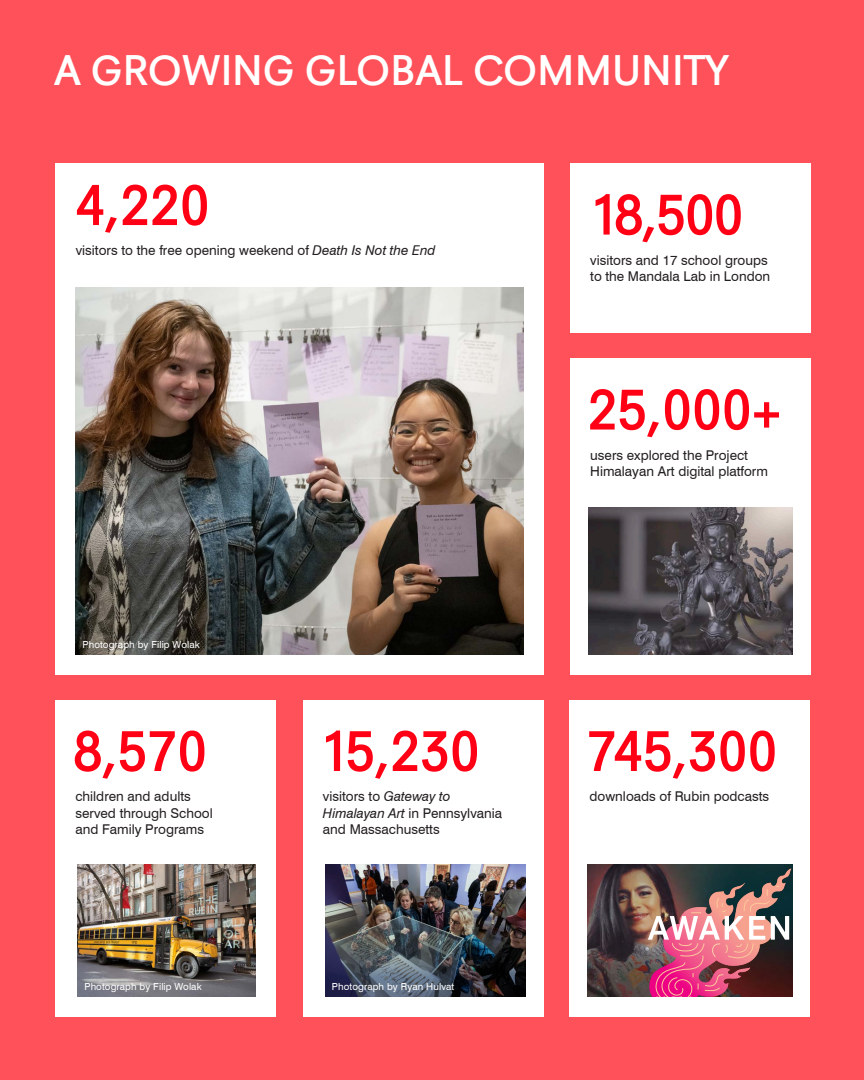
<style>
.page{position:relative;width:864px;height:1080px;background:#ff5159}
.page>*{position:absolute;margin:0;border:0;box-sizing:border-box;transform-origin:0 0}
.Number{font:500 58.5px "Neuzeit Office";color:#ff0014}
.H2_white{font:500 43.5px "Neuzeit Office";letter-spacing:-.02em;color:#fff}
.Number-2{font:13.5px/16.5px "Swiss 721 BT";color:#231f20}
.body_no_space_after{font:13.5px/16.5px "Swiss 721 BT";color:#231f20}
.Credits{font:9.75px "Swiss 721 BT";letter-spacing:.01em;color:#fff}
.s1{font-style:italic}
</style>
<div class="page">
<hr style="left:0;top:0;width:1px;height:1080px;background:#231f20">
<div style="left:56px;top:164px;width:488px;height:511px;background:#fff"></div>
<div style="left:570px;top:164px;width:241px;height:169px;background:#fff"></div>
<div style="left:570px;top:359px;width:241px;height:316px;background:#fff"></div>
<img style="left:76px;top:287px;width:447px;height:368px">
<img style="left:588px;top:508px;width:205px;height:147px">
<div style="left:569px;top:700px;width:241px;height:317px;background:#fff"></div>
<img style="left:587px;top:864px;width:205px;height:132px">
<div style="left:303px;top:700px;width:240px;height:317px;background:#fff"></div>
<img style="left:325px;top:864px;width:200px;height:132px">
<div style="left:55px;top:700px;width:221px;height:317px;background:#fff"></div>
<img style="left:78px;top:864px;width:178px;height:132px">
<img style="left:648px;top:869px;width:143px;height:127px">
<p class="H2_white" style="left:54px;top:46px;width:677px">A GROWING GLOBAL COMMUNITY</p>
<p class="Number" style="left:76px;top:172px;width:136px">4,220</p>
<p class="Number-2" style="left:76px;top:242px;width:361px">visitors to the free opening weekend of <span class="s1">Death Is Not the End</span></p>
<p class="Credits" style="left:82px;top:639px;width:119px">Photograph by Filip Wolak</p>
<p class="Number" style="left:73px;top:718px;width:136px">8,570</p>
<p class="Number-2" style="left:76px;top:788px;width:139px">children and adults served through School and Family Programs</p>
<p class="Credits" style="left:84px;top:980px;width:119px">Photograph by Filip Wolak</p>
<p class="Number" style="left:321px;top:718px;width:161px">15,230</p>
<p class="Number-2" style="left:323px;top:788px;width:181px">visitors to <span class="s1">Gateway to<br>Himalayan Art</span> in Pennsylvania and Massachusetts</p>
<p class="Credits" style="left:332px;top:980px;width:124px">Photograph by Ryan Hulvat</p>
<p class="Number" style="left:590px;top:182px;width:155px">18,500</p>
<p class="body_no_space_after" style="left:590px;top:251px;width:182px">visitors and 17 school groups to the Mandala Lab in London</p>
<p class="Number" style="left:588px;top:377px;width:195px">25,000+</p>
<p class="Number-2" style="left:590px;top:446px;width:179px">users explored the Project<br>Himalayan Art digital platform</p>
<p class="Number" style="left:587px;top:718px;width:192px">745,300</p>
<p class="Number-2" style="left:590px;top:788px;width:181px">downloads of Rubin podcasts</p>
</div>
